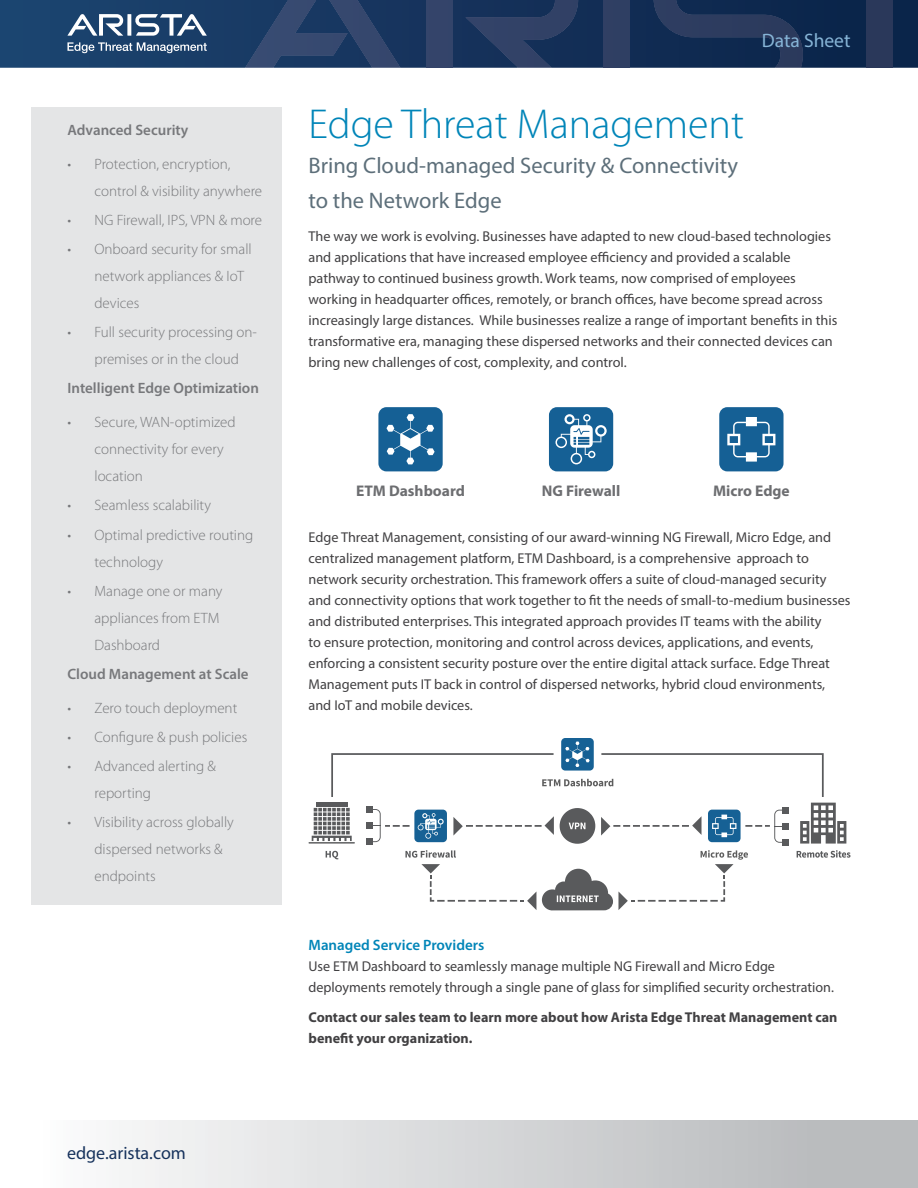
<style>
.page{position:relative;width:918px;height:1188px;background:#fff}
.page>*{position:absolute;margin:0;border:0;box-sizing:border-box;transform-origin:0 0}
.t1{font:300 42px "Myriad Pro";color:#0085b8}
.t2{font:22.5px/34.7px "Myriad Pro";color:#5d6f7a}
.t3{font:19.5px "Myriad Pro";color:#86b4d6}
.t4{font:18px "Myriad Pro";color:#16325c}
.t5{font:700 15.45px "Myriad Pro";color:#6d6e71}
.t6{font:300 15px/27px "Myriad Pro";color:#77787b}
.t7{font:600 15px "Myriad Pro";color:#77787b}
.t8{font:600 15px "Myriad Pro";color:#0085b8}
.t9{font:14.25px/21px "Myriad Pro";color:#414042}
.t10{font:700 14.25px/21px "Myriad Pro";color:#414042}
</style>
<div class="page">
<svg style="left:0;top:0;width:918px;height:68px;background:#15365e"></svg>
<div style="left:426px;top:0;width:26px;height:68px;background:#34446a"></div>
<svg style="left:465px;top:0;width:113px;height:68px;background:#22385f"></svg>
<svg style="left:245px;top:0;width:155px;height:68px;background:#274068"></svg>
<div style="left:604px;top:0;width:26px;height:68px;background:#2f3f63"></div>
<svg style="left:654px;top:0;width:149px;height:68px;background:#1a3156"></svg>
<div style="left:867px;top:0;width:26px;height:68px;background:#2a385a"></div>
<svg style="left:67px;top:14px;width:140px;height:22px"></svg>
<svg style="left:67px;top:42px;width:140px;height:11px;background:#5c7795"></svg>
<div style="left:0;top:1120px;width:918px;height:68px;background:linear-gradient(to right,#fff,#b3b5b7)"></div>
<div style="left:31px;top:107px;width:251px;height:797px;background:#e4e5e6"></div>
<svg style="left:405px;top:850px;width:51px;height:8px"></svg>
<svg style="left:797px;top:850px;width:53px;height:8px"></svg>
<svg style="left:326px;top:851px;width:12px;height:8px"></svg>
<svg style="left:800px;top:803px;width:46px;height:41px"></svg>
<hr style="left:309px;top:842px;width:46px;height:2px;background:#595a5c">
<hr style="left:316px;top:803px;width:32px;height:4px;background:#595a5c">
<svg style="left:312px;top:808px;width:40px;height:33px"></svg>
<div style="left:367px;top:822px;width:6px;height:7px;background:#595a5c"></div>
<div style="left:367px;top:806px;width:6px;height:7px;background:#595a5c"></div>
<div style="left:367px;top:838px;width:6px;height:7px;background:#595a5c"></div>
<div style="left:782px;top:839px;width:6px;height:7px;background:#595a5c"></div>
<svg style="left:560px;top:808px;width:35px;height:36px"></svg>
<svg style="left:421px;top:864px;width:115px;height:46px"></svg>
<svg style="left:601px;top:816px;width:101px;height:20px"></svg>
<svg style="left:453px;top:816px;width:101px;height:20px"></svg>
<svg style="left:373px;top:809px;width:37px;height:33px"></svg>
<svg style="left:745px;top:807px;width:43px;height:36px"></svg>
<svg style="left:542px;top:850px;width:206px;height:60px"></svg>
<div style="left:708px;top:810px;width:33px;height:32px;background:#166195;border-radius:4px"></div>
<svg style="left:712px;top:815px;width:24px;height:22px"></svg>
<div style="left:561px;top:738px;width:33px;height:33px;background:#166195;border-radius:4px"></div>
<div style="left:414px;top:810px;width:33px;height:32px;background:#166195;border-radius:4px"></div>
<svg style="left:418px;top:813px;width:26px;height:26px"></svg>
<svg style="left:331px;top:742px;width:493px;height:55px"></svg>
<div style="left:378px;top:407px;width:65px;height:64px;background:#156095;border-radius:8px"></div>
<svg style="left:386px;top:414px;width:49px;height:50px"></svg>
<div style="left:549px;top:407px;width:64px;height:64px;background:#156095;border-radius:8px"></div>
<svg style="left:555px;top:414px;width:52px;height:50px"></svg>
<div style="left:719px;top:407px;width:65px;height:64px;background:#156095;border-radius:8px"></div>
<svg style="left:727px;top:417px;width:48px;height:45px"></svg>
<p class="t7" style="left:68px;top:120px;width:122px">Advanced Security</p>
<p class="t6" style="left:94px;top:151px;width:169px;text-indent:-27px">• Protection, encryption, control &amp; visibility anywhere</p>
<p class="t6" style="left:68px;top:207px;width:196px">• NG Firewall, IPS, VPN &amp; more</p>
<p class="t6" style="left:94px;top:236px;width:159px;text-indent:-27px">• Onboard security for small network appliances &amp; IoT devices</p>
<p class="t6" style="left:68px;top:319px;width:191px;text-align:center">• Full security processing on&shy;premises or in the cloud</p>
<p class="t7" style="left:68px;top:379px;width:193px">Intelligent Edge Optimization</p>
<p class="t6" style="left:94px;top:409px;width:143px;text-indent:-27px">• Secure, WAN-optimized connectivity for every location</p>
<p class="t6" style="left:68px;top:492px;width:145px">• Seamless scalability</p>
<p class="t6" style="left:94px;top:521px;width:160px;text-indent:-27px">• Optimal predictive routing technology</p>
<p class="t6" style="left:94px;top:577px;width:130px;text-indent:-27px">• Manage one or many appliances from ETM<br>Dashboard</p>
<p class="t7" style="left:68px;top:664px;width:183px">Cloud Management at Scale</p>
<p class="t6" style="left:68px;top:694px;width:171px">• Zero touch deployment</p>
<p class="t6" style="left:68px;top:724px;width:181px">• Configure &amp; push policies</p>
<p class="t6" style="left:94px;top:753px;width:123px;text-indent:-27px">• Advanced alerting &amp; reporting</p>
<p class="t6" style="left:94px;top:809px;width:141px;text-indent:-27px">• Visibility across globally dispersed networks &amp; endpoints</p>
<p class="t4" style="left:67px;top:1142px;width:120px">edge.arista.com</p>
<h3 class="t3" style="left:762px;top:29px;width:90px">Data Sheet</h3>
<h1 class="t1" style="left:309px;top:101px;width:437px">Edge Threat Management</h1>
<h2 class="t2" style="left:309px;top:148px;width:431px">Bring Cloud-managed Security &amp; Connectivity to the Network Edge</h2>
<p class="t9" style="left:309px;top:225px;width:530px">The way we work is evolving. Businesses have adapted to new cloud-based technologies and applications that have increased employee efficiency and provided a scalable pathway to continued business growth. Work teams, now comprised of employees working in headquarter offices, remotely, or branch offices, have become spread across increasingly large distances. While businesses realize a range of important benefits in this transformative era, managing these dispersed networks and their connected devices can bring new challenges of cost, complexity, and control.</p>
<p class="t5" style="left:356px;top:481px;width:110px">ETM Dashboard</p>
<p class="t5" style="left:542px;top:481px;width:80px">NG Firewall</p>
<p class="t5" style="left:713px;top:481px;width:78px">Micro Edge</p>
<p class="t9" style="left:309px;top:526px;width:544px">Edge Threat Management, consisting of our award-winning NG Firewall, Micro Edge, and centralized management platform, ETM Dashboard, is a comprehensive approach to network security orchestration. This framework offers a suite of cloud-managed security and connectivity options that work together to fit the needs of small-to-medium businesses and distributed enterprises. This integrated approach provides IT teams with the ability<br>to ensure protection, monitoring and control across devices, applications, and events, enforcing a consistent security posture over the entire digital attack surface. Edge Threat Management puts IT back in control of dispersed networks, hybrid cloud environments, and IoT and mobile devices.</p>
<p class="t8" style="left:309px;top:935px;width:177px">Managed Service Providers</p>
<p class="t9" style="left:309px;top:955px;width:527px">Use ETM Dashboard to seamlessly manage multiple NG Firewall and Micro Edge deployments remotely through a single pane of glass for simplified security orchestration.</p>
<p class="t10" style="left:309px;top:1006px;width:530px">Contact our sales team to learn more about how Arista Edge Threat Management can benefit your organization.</p>
</div>
